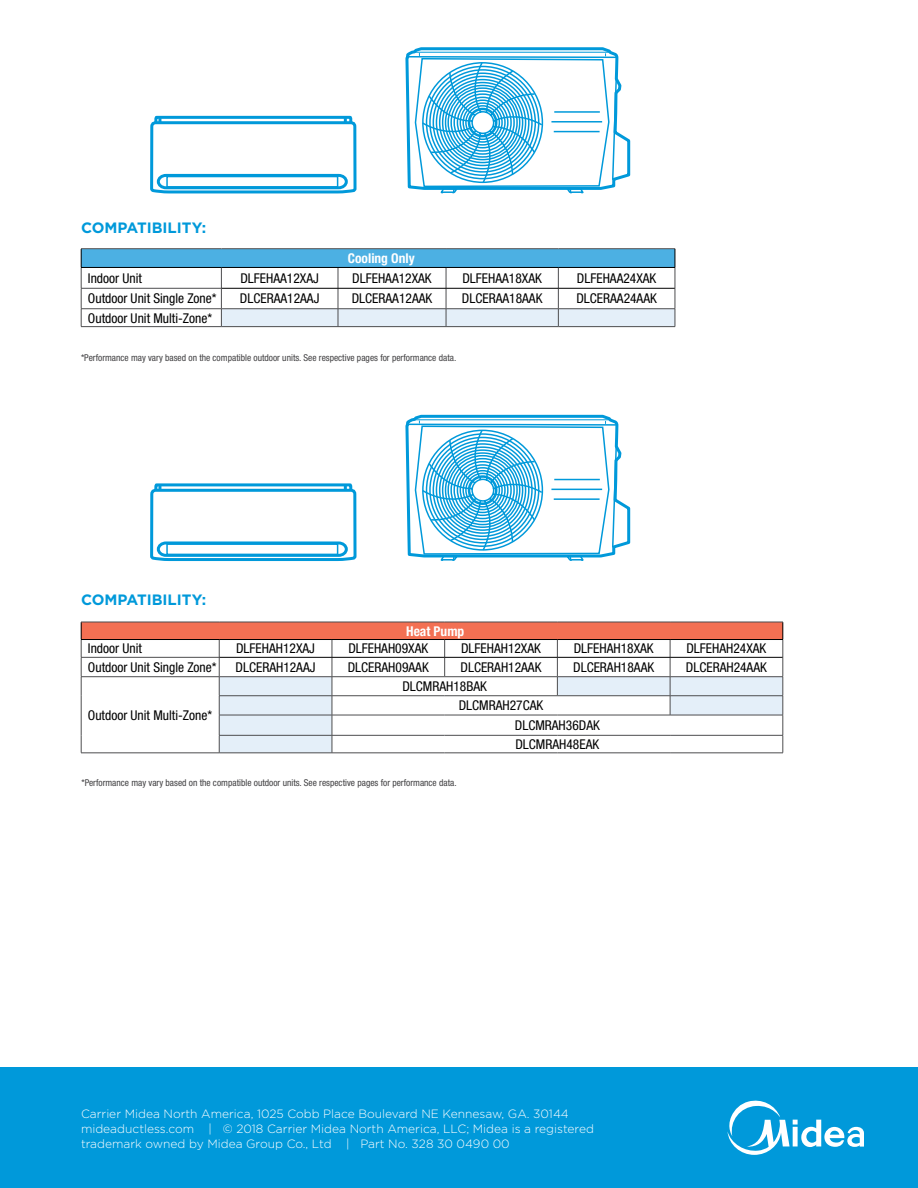
<style>
.page{position:relative;width:918px;height:1188px;background:#fff}
.page>*{position:absolute;margin:0;border:0;box-sizing:border-box;transform-origin:0 0}
.t1{font:700 15px "Gotham";color:#0099da}
.t2{font:condensed 13.5px "Helvetica Neue LT Std";color:#000}
.t3{font:700 condensed 13.5px "Helvetica Neue LT Std";color:#fff}
.t4{font:300 12px/15px "Gotham";color:#fff}
.t5{font:condensed 9.45px "Helvetica Neue LT Std";color:#414042}
</style>
<div class="page">
<div style="left:0;top:1068px;width:918px;height:120px;background:#0099da"></div>
<svg style="left:405px;top:47px;width:217px;height:48px"></svg>
<hr style="left:414px;top:52px;width:195px;height:1px;background:#0099da">
<svg style="left:404px;top:95px;width:228px;height:453px"></svg>
<svg style="left:407px;top:421px;width:211px;height:140px"></svg>
<hr style="left:414px;top:419px;width:195px;height:1px;background:#0099da">
<div style="left:81px;top:622px;width:702px;height:18px;background:#f37053"></div>
<hr style="left:81px;top:657px;width:138px;height:1px;background:#4d4d4f">
<hr style="left:81px;top:676px;width:138px;height:1px;background:#4d4d4f">
<svg style="left:219px;top:622px;width:565px;height:131px"></svg>
<hr style="left:81px;top:753px;width:138px;height:1px;background:#4d4d4f">
<hr style="left:219px;top:753px;width:113px;height:1px;background:#4d4d4f">
<hr style="left:332px;top:753px;width:113px;height:1px;background:#4d4d4f">
<hr style="left:445px;top:753px;width:112px;height:1px;background:#4d4d4f">
<hr style="left:557px;top:753px;width:113px;height:1px;background:#4d4d4f">
<hr style="left:670px;top:753px;width:113px;height:1px;background:#4d4d4f">
<hr style="left:219px;top:657px;width:113px;height:1px;background:#000">
<hr style="left:332px;top:657px;width:113px;height:1px;background:#000">
<hr style="left:445px;top:657px;width:112px;height:1px;background:#000">
<hr style="left:557px;top:657px;width:113px;height:1px;background:#000">
<hr style="left:670px;top:657px;width:113px;height:1px;background:#000">
<svg style="left:81px;top:623px;width:1px;height:130px"></svg>
<hr style="left:81px;top:622px;width:138px;height:1px;background:#4d4d4f">
<hr style="left:219px;top:622px;width:113px;height:1px;background:#4d4d4f">
<hr style="left:332px;top:622px;width:113px;height:1px;background:#4d4d4f">
<hr style="left:445px;top:622px;width:112px;height:1px;background:#4d4d4f">
<hr style="left:557px;top:622px;width:113px;height:1px;background:#4d4d4f">
<hr style="left:670px;top:622px;width:113px;height:1px;background:#4d4d4f">
<hr style="left:81px;top:639px;width:138px;height:1px;background:#000">
<hr style="left:219px;top:639px;width:113px;height:1px;background:#000">
<hr style="left:332px;top:639px;width:113px;height:1px;background:#000">
<hr style="left:445px;top:639px;width:112px;height:1px;background:#000">
<hr style="left:557px;top:639px;width:113px;height:1px;background:#000">
<hr style="left:670px;top:639px;width:113px;height:1px;background:#000">
<div style="left:81px;top:249px;width:594px;height:18px;background:#4cb0e3"></div>
<hr style="left:81px;top:288px;width:141px;height:1px;background:#4d4d4f">
<hr style="left:81px;top:308px;width:140px;height:1px;background:#4d4d4f">
<hr style="left:81px;top:326px;width:140px;height:1px;background:#4d4d4f">
<svg style="left:81px;top:249px;width:1px;height:77px"></svg>
<hr style="left:81px;top:248px;width:140px;height:1px;background:#4d4d4f">
<hr style="left:221px;top:248px;width:117px;height:1px;background:#4d4d4f">
<hr style="left:338px;top:248px;width:108px;height:1px;background:#4d4d4f">
<hr style="left:446px;top:248px;width:112px;height:1px;background:#4d4d4f">
<hr style="left:558px;top:248px;width:117px;height:1px;background:#4d4d4f">
<svg style="left:221px;top:249px;width:455px;height:78px"></svg>
<hr style="left:81px;top:267px;width:140px;height:1px;background:#000">
<hr style="left:221px;top:267px;width:117px;height:1px;background:#000">
<hr style="left:338px;top:267px;width:108px;height:1px;background:#000">
<hr style="left:446px;top:267px;width:112px;height:1px;background:#000">
<hr style="left:558px;top:267px;width:117px;height:1px;background:#000">
<svg style="left:150px;top:115px;width:207px;height:79px"></svg>
<div style="left:166px;top:176px;width:172px;height:12px;border:2px solid #0099da"></div>
<svg style="left:150px;top:483px;width:207px;height:78px"></svg>
<div style="left:166px;top:543px;width:172px;height:12px;border:2px solid #0099da"></div>
<svg style="left:727px;top:1100px;width:137px;height:55px"></svg>
<p class="t1" style="left:81px;top:219px;width:127px">COMPATIBILITY:</p>
<p class="t3" style="left:348px;top:250px;width:68px">Cooling Only</p>
<p class="t2" style="left:88px;top:270px;width:55px">Indoor Unit</p>
<p class="t2" style="left:240px;top:270px;width:80px">DLFEHAA12XAJ</p>
<p class="t2" style="left:352px;top:270px;width:81px">DLFEHAA12XAK</p>
<p class="t2" style="left:462px;top:270px;width:81px">DLFEHAA18XAK</p>
<p class="t2" style="left:577px;top:270px;width:81px">DLFEHAA24XAK</p>
<p class="t2" style="left:88px;top:291px;width:130px">Outdoor Unit Single Zone*</p>
<p class="t2" style="left:240px;top:291px;width:81px">DLCERAA12AAJ</p>
<p class="t2" style="left:352px;top:291px;width:82px">DLCERAA12AAK</p>
<p class="t2" style="left:462px;top:291px;width:82px">DLCERAA18AAK</p>
<p class="t2" style="left:576px;top:291px;width:82px">DLCERAA24AAK</p>
<p class="t2" style="left:88px;top:310px;width:126px">Outdoor Unit Multi-Zone*</p>
<p class="t5" style="left:81px;top:352px;width:377px">*Performance may vary based on the compatible outdoor units. See respective pages for performance data.</p>
<p class="t1" style="left:81px;top:591px;width:127px">COMPATIBILITY:</p>
<p class="t3" style="left:406px;top:623px;width:60px">Heat Pump</p>
<p class="t2" style="left:88px;top:641px;width:55px">Indoor Unit</p>
<p class="t2" style="left:236px;top:641px;width:80px">DLFEHAH12XAJ</p>
<p class="t2" style="left:348px;top:641px;width:81px">DLFEHAH09XAK</p>
<p class="t2" style="left:461px;top:641px;width:81px">DLFEHAH12XAK</p>
<p class="t2" style="left:574px;top:641px;width:81px">DLFEHAH18XAK</p>
<p class="t2" style="left:686px;top:641px;width:81px">DLFEHAH24XAK</p>
<p class="t2" style="left:88px;top:659px;width:130px">Outdoor Unit Single Zone*</p>
<p class="t2" style="left:236px;top:659px;width:81px">DLCERAH12AAJ</p>
<p class="t2" style="left:348px;top:659px;width:82px">DLCERAH09AAK</p>
<p class="t2" style="left:461px;top:659px;width:82px">DLCERAH12AAK</p>
<p class="t2" style="left:573px;top:659px;width:82px">DLCERAH18AAK</p>
<p class="t2" style="left:686px;top:659px;width:82px">DLCERAH24AAK</p>
<p class="t2" style="left:88px;top:707px;width:126px">Outdoor Unit Multi-Zone*</p>
<p class="t2" style="left:402px;top:678px;width:86px">DLCMRAH18BAK</p>
<p class="t2" style="left:459px;top:698px;width:86px">DLCMRAH27CAK</p>
<p class="t2" style="left:515px;top:717px;width:86px">DLCMRAH36DAK</p>
<p class="t2" style="left:515px;top:736px;width:85px">DLCMRAH48EAK</p>
<p class="t5" style="left:81px;top:778px;width:377px">*Performance may vary based on the compatible outdoor units. See respective pages for performance data.</p>
<p class="t4" style="left:81px;top:1106px;width:515px">Carrier Midea North America, 1025 Cobb Place Boulevard NE Kennesaw, GA. 30144 mideaductless.com | © 2018 Carrier Midea North America, LLC; Midea is a registered trademark owned by Midea Group Co., Ltd | Part No. 328 30 0490 00</p>
</div>
